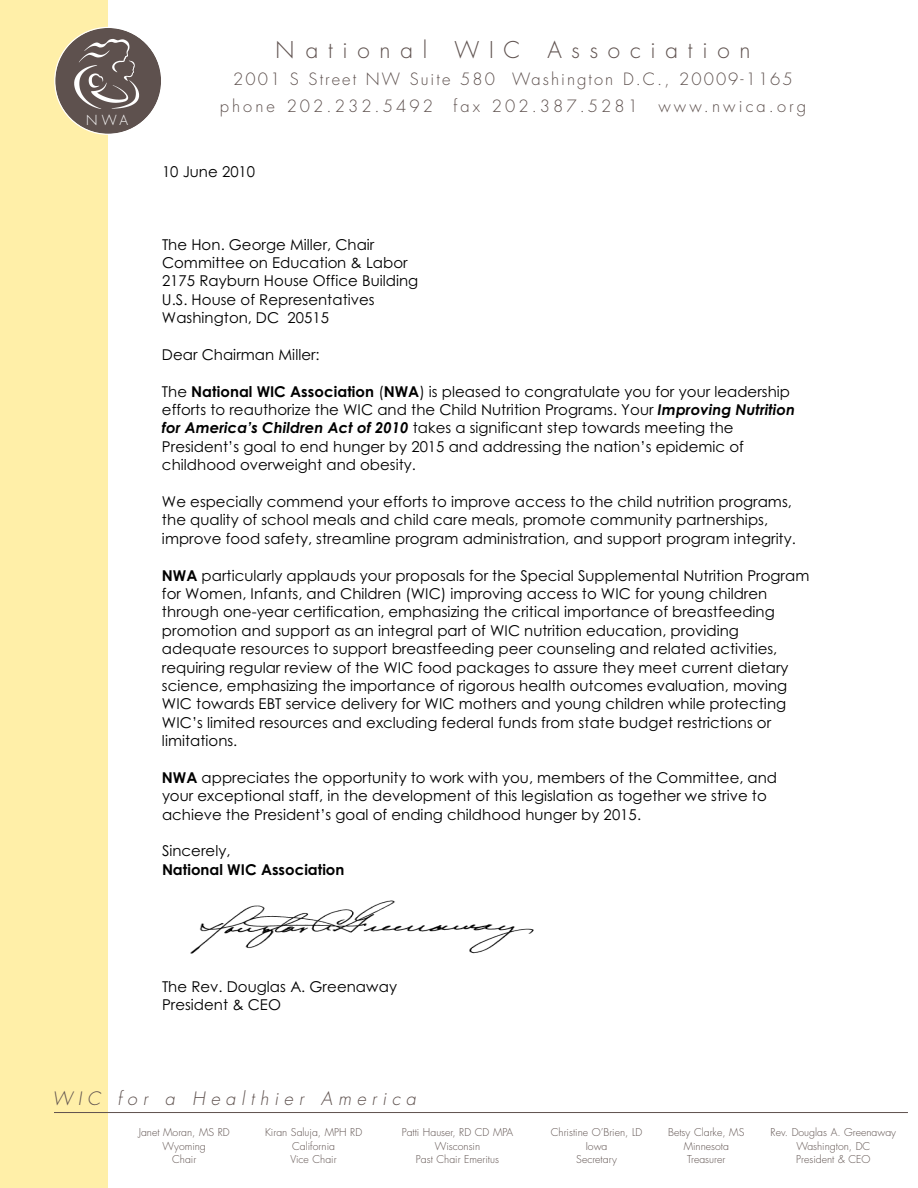
<style>
.page{position:relative;width:918px;height:1188px;background:#fff}
.page>*{position:absolute;margin:0;border:0;box-sizing:border-box;transform-origin:0 0}
.t1{font:300 22.5px "Futura";letter-spacing:.435em;color:#5e514e}
.t2{font:italic 300 18px "Futura";letter-spacing:.31em;color:#5e514e}
.t3{font:300 16.5px/27px "Futura";letter-spacing:.125em;color:#5e514e;text-align:center}
.t4{font:15px/18.5px "Century Gothic";letter-spacing:.005em;color:#000}
.t5{font:700 15px "Century Gothic";color:#000}
.t6{font:300 13.5px "Futura";color:#fff}
.t7{font:300 10.5px/13.5px "Futura";color:#5e514e;text-align:center}
.s1{font-weight:700}
.s2{font-weight:700;font-style:italic}
</style>
<div class="page">
<div style="left:0;top:0;width:108px;height:1188px;background:#ffefa8"></div>
<svg style="left:54px;top:27px;width:107px;height:108px"></svg>
<hr style="left:54px;top:1112px;width:854px;height:1px;background:#5e514e">
<img style="left:190px;top:900px;width:344px;height:54px">
<p class="t6" style="left:86px;top:114px;width:43px">NWA</p>
<h1 class="t1" style="left:276px;top:39px;width:476px">National WIC Association</h1>
<p class="t3" style="left:220px;top:66px;width:588px">2001 S Street NW Suite 580 Washington D.C., 20009-1165 phone 202.232.5492 fax 202.387.5281 www.nwica.org</p>
<p class="t4" style="left:162px;top:164px;width:95px">10 June 2010</p>
<p class="t4" style="left:162px;top:237px;width:258px">The Hon. George Miller, Chair<br>Committee on Education &amp; Labor<br>2175 Rayburn House Office Building<br>U.S. House of Representatives<br>Washington, DC 20515</p>
<p class="t4" style="left:162px;top:347px;width:159px">Dear Chairman Miller:</p>
<p class="t4" style="left:162px;top:384px;width:635px">The <span class="s1">National WIC Association</span> (<span class="s1">NWA</span>) is pleased to congratulate you for your leadership efforts to reauthorize the WIC and the Child Nutrition Programs. Your <span class="s2">Improving Nutrition for America’s Children Act of 2010</span> takes a significant step towards meeting the President’s goal to end hunger by 2015 and addressing the nation’s epidemic of childhood overweight and obesity.</p>
<p class="t4" style="left:162px;top:494px;width:635px">We especially commend your efforts to improve access to the child nutrition programs, the quality of school meals and child care meals, promote community partnerships, improve food safety, streamline program administration, and support program integrity.</p>
<p class="t4" style="left:162px;top:568px;width:649px"><span class="s1">NWA</span> particularly applauds your proposals for the Special Supplemental Nutrition Program for Women, Infants, and Children (WIC) improving access to WIC for young children through one-year certification, emphasizing the critical importance of breastfeeding promotion and support as an integral part of WIC nutrition education, providing adequate resources to support breastfeeding peer counseling and related activities, requiring regular review of the WIC food packages to assure they meet current dietary science, emphasizing the importance of rigorous health outcomes evaluation, moving WIC towards EBT service delivery for WIC mothers and young children while protecting WIC’s limited resources and excluding federal funds from state budget restrictions or limitations.</p>
<p class="t4" style="left:162px;top:770px;width:617px"><span class="s1">NWA</span> appreciates the opportunity to work with you, members of the Committee, and your exceptional staff, in the development of this legislation as together we strive to achieve the President’s goal of ending childhood hunger by 2015.</p>
<p class="t4" style="left:162px;top:843px;width:70px">Sincerely,</p>
<p class="t5" style="left:162px;top:861px;width:184px">National WIC Association</p>
<p class="t4" style="left:162px;top:979px;width:237px">The Rev. Douglas A. Greenaway<br>President &amp; CEO</p>
<p class="t2" style="left:53px;top:1091px;width:365px">WIC for a Healthier America</p>
<p class="t7" style="left:139px;top:1127px;width:93px">Janet Moran, MS RD<br>Wyoming<br>Chair</p>
<p class="t7" style="left:265px;top:1127px;width:99px">Kiran Saluja, MPH RD<br>California<br>Vice Chair</p>
<p class="t7" style="left:402px;top:1127px;width:113px">Patti Hauser, RD CD MPA<br>Wisconsin<br>Past Chair Emeritus</p>
<p class="t7" style="left:551px;top:1127px;width:93px">Christine O’Brien, LD<br>Iowa<br>Secretary</p>
<p class="t7" style="left:668px;top:1127px;width:78px">Betsy Clarke, MS<br>Minnesota<br>Treasurer</p>
<p class="t7" style="left:771px;top:1127px;width:127px">Rev. Douglas A. Greenaway<br>Washington, DC<br>President &amp; CEO</p>
</div>
